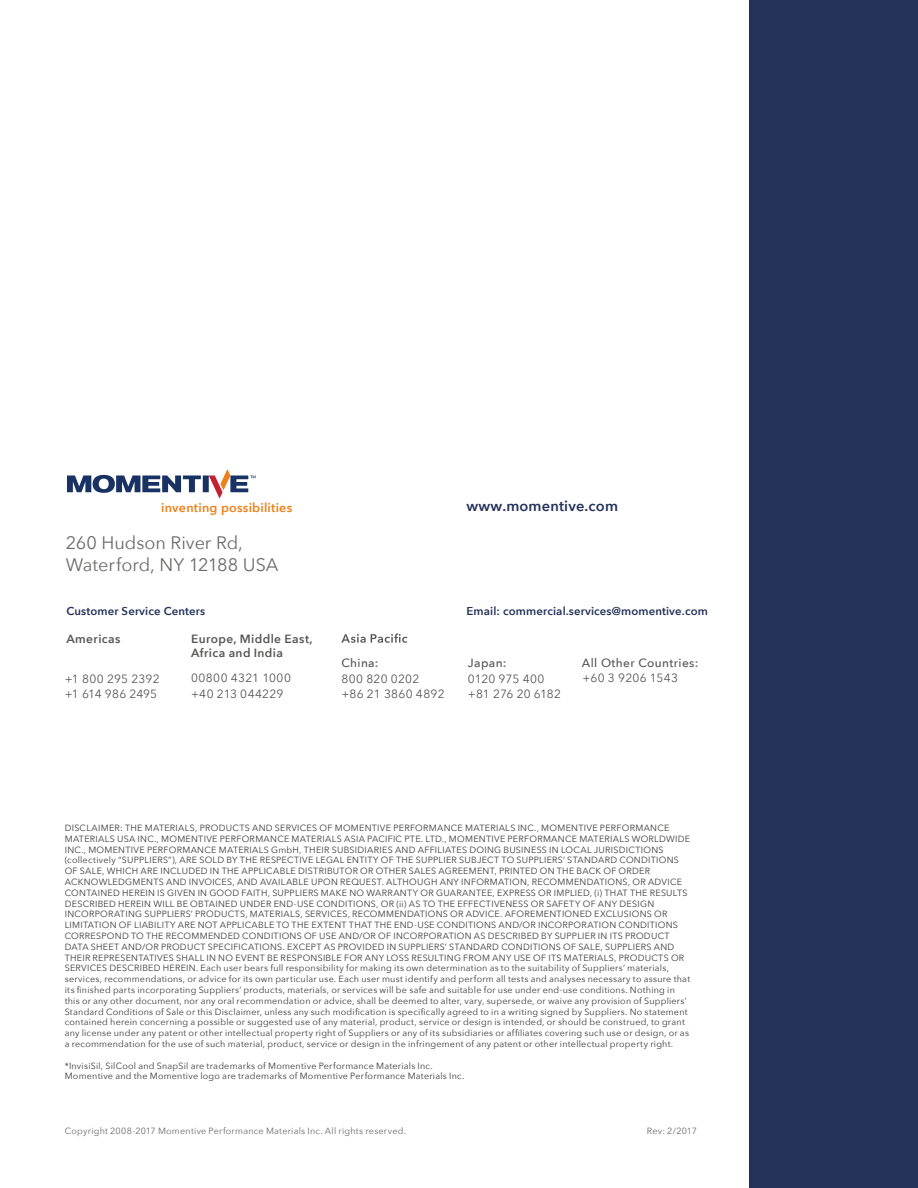
<style>
.page{position:relative;width:918px;height:1188px;background:#fff}
.page>*{position:absolute;margin:0;border:0;box-sizing:border-box;transform-origin:0 0}
.t1{font:18px/21.8px "Avenir Next";color:#6b6b6a}
.t2{font:600 14.7px "Avenir Next";letter-spacing:.01em;color:#243259}
.t3{font:600 12.6px "Avenir Next";letter-spacing:.02em;color:#f08018}
.t4{font:12px/15.3px "Avenir Next";letter-spacing:.02em;color:#575756}
.t5{font:600 12px/14.4px "Avenir Next";letter-spacing:.035em;color:#575756}
.t6{font:500 12px "Avenir Next";letter-spacing:.03em;color:#575756}
.t7{font:12px/15.3px "Avenir Next";color:#575756}
.t8{font:600 11.4px "Avenir Next";letter-spacing:.01em;color:#243259}
.t9{font:9px/10.8px "Avenir Next";letter-spacing:.03em;color:#3c3c3b}
.t10{font:9px "Avenir Next";letter-spacing:.025em;color:#6b6b6a}
</style>
<div class="page">
<div style="left:749px;top:0;width:169px;height:1188px;background:#243259"></div>
<svg style="left:67px;top:469px;width:189px;height:30px"></svg>
<svg style="left:341px;top:633px;width:66px;height:10px"></svg>
<h3 class="t3" style="left:161px;top:502px;width:133px">inventing possibilities</h3>
<h1 class="t1" style="left:66px;top:534px;width:214px">260 Hudson River Rd,<br>Waterford, NY 12188 USA</h1>
<p class="t8" style="left:66px;top:606px;width:140px">Customer Service Centers</p>
<h3 class="t5" style="left:66px;top:632px;width:56px">Americas</h3>
<h3 class="t4" style="left:65px;top:672px;width:97px">+1 800 295 2392 +1 614 986 2495</h3>
<h3 class="t5" style="left:191px;top:632px;width:123px">Europe, Middle East,<br>Africa and India</h3>
<h3 class="t4" style="left:191px;top:671px;width:102px">00800 4321 1000 +40 213 044229</h3>
<h2 class="t2" style="left:467px;top:500px;width:153px">www.momentive.com</h2>
<h3 class="t6" style="left:341px;top:658px;width:39px">China:</h3>
<h3 class="t4" style="left:341px;top:672px;width:105px">800 820 0202<br>+86 21 3860 4892</h3>
<p class="t8" style="left:467px;top:607px;width:243px">Email: commercial.services@momentive.com</p>
<h3 class="t6" style="left:468px;top:658px;width:40px">Japan:</h3>
<h3 class="t7" style="left:468px;top:672px;width:95px">0120 975 400 +81 276 20 6182</h3>
<h3 class="t6" style="left:582px;top:658px;width:118px">All Other Countries:</h3>
<h3 class="t4" style="left:582px;top:672px;width:97px">+60 3 9206 1543</h3>
<p class="t9" style="left:65px;top:823px;width:627px">DISCLAIMER: THE MATERIALS, PRODUCTS AND SERVICES OF MOMENTIVE PERFORMANCE MATERIALS INC., MOMENTIVE PERFORMANCE MATERIALS USA INC., MOMENTIVE PERFORMANCE MATERIALS ASIA PACIFIC PTE. LTD., MOMENTIVE PERFORMANCE MATERIALS WORLDWIDE INC., MOMENTIVE PERFORMANCE MATERIALS GmbH, THEIR SUBSIDIARIES AND AFFILIATES DOING BUSINESS IN LOCAL JURISDICTIONS (collectively “SUPPLIERS”), ARE SOLD BY THE RESPECTIVE LEGAL ENTITY OF THE SUPPLIER SUBJECT TO SUPPLIERS’ STANDARD CONDITIONS OF SALE, WHICH ARE INCLUDED IN THE APPLICABLE DISTRIBUTOR OR OTHER SALES AGREEMENT, PRINTED ON THE BACK OF ORDER ACKNOWLEDGMENTS AND INVOICES, AND AVAILABLE UPON REQUEST. ALTHOUGH ANY INFORMATION, RECOMMENDATIONS, OR ADVICE CONTAINED HEREIN IS GIVEN IN GOOD FAITH, SUPPLIERS MAKE NO WARRANTY OR GUARANTEE, EXPRESS OR IMPLIED, (i) THAT THE RESULTS DESCRIBED HEREIN WILL BE OBTAINED UNDER END-USE CONDITIONS, OR (ii) AS TO THE EFFECTIVENESS OR SAFETY OF ANY DESIGN INCORPORATING SUPPLIERS’ PRODUCTS, MATERIALS, SERVICES, RECOMMENDATIONS OR ADVICE. AFOREMENTIONED EXCLUSIONS OR LIMITATION OF LIABILITY ARE NOT APPLICABLE TO THE EXTENT THAT THE END-USE CONDITIONS AND/OR INCORPORATION CONDITIONS CORRESPOND TO THE RECOMMENDED CONDITIONS OF USE AND/OR OF INCORPORATION AS DESCRIBED BY SUPPLIER IN ITS PRODUCT DATA SHEET AND/OR PRODUCT SPECIFICATIONS. EXCEPT AS PROVIDED IN SUPPLIERS’ STANDARD CONDITIONS OF SALE, SUPPLIERS AND THEIR REPRESENTATIVES SHALL IN NO EVENT BE RESPONSIBLE FOR ANY LOSS RESULTING FROM ANY USE OF ITS MATERIALS, PRODUCTS OR SERVICES DESCRIBED HEREIN. Each user bears full responsibility for making its own determination as to the suitability of Suppliers’ materials, services, recommendations, or advice for its own particular use. Each user must identify and perform all tests and analyses necessary to assure that its finished parts incorporating Suppliers’ products, materials, or services will be safe and suitable for use under end-use conditions. Nothing in this or any other document, nor any oral recommendation or advice, shall be deemed to alter, vary, supersede, or waive any provision of Suppliers’ Standard Conditions of Sale or this Disclaimer, unless any such modification is specifically agreed to in a writing signed by Suppliers. No statement contained herein concerning a possible or suggested use of any material, product, service or design is intended, or should be construed, to grant any license under any patent or other intellectual property right of Suppliers or any of its subsidiaries or affiliates covering such use or design, or as a recommendation for the use of such material, product, service or design in the infringement of any patent or other intellectual property right.</p>
<p class="t9" style="left:65px;top:1060px;width:401px">*InvisiSil, SilCool and SnapSil are trademarks of Momentive Performance Materials Inc.<br>Momentive and the Momentive logo are trademarks of Momentive Performance Materials Inc.</p>
<p class="t10" style="left:65px;top:1123px;width:343px">Copyright 2008-2017 Momentive Performance Materials Inc. All rights reserved.</p>
<p class="t10" style="left:647px;top:1124px;width:52px">Rev: 2/2017</p>
</div>
